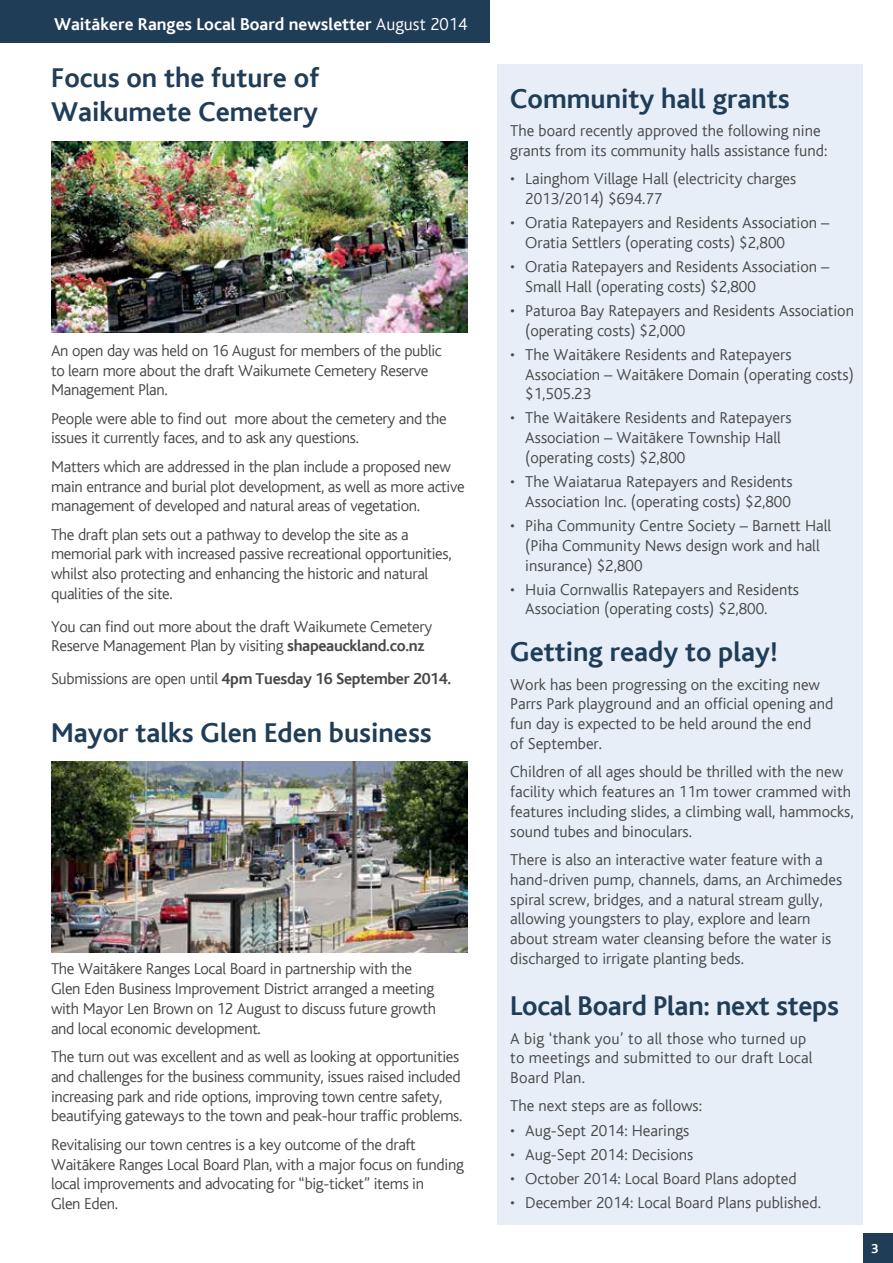
<style>
.page{position:relative;width:893px;height:1263px;background:#fff}
.page>*{position:absolute;margin:0;border:0;box-sizing:border-box;transform-origin:0 0}
.t1{font:700 28.5px/34.2px "AC Bliss";color:#203d58}
.t2{font:700 18px "AC Bliss";color:#fff}
.t3{font:300 16.5px/19.8px "AC Bliss";color:#48484a}
.t4{font:300 16.5px/19.8px "AC Bliss";letter-spacing:-.02em;color:#48484a}
.t5{font:700 16.5px "AC Bliss";letter-spacing:-.02em;color:#48484a}
.t6{font:700 13.5px "AC Bliss";color:#fff}
.s1{font-weight:300}
.s2{font-weight:700}
</style>
<div class="page">
<div style="left:863px;top:1233px;width:30px;height:30px;background:#203d58"></div>
<div style="left:497px;top:64px;width:366px;height:1161px;background:#e7eef7"></div>
<div style="left:0;top:0;width:489px;height:43px;background:#203d58"></div>
<img style="left:51px;top:141px;width:417px;height:191px">
<img style="left:51px;top:761px;width:417px;height:191px">
<p class="t2" style="left:54px;top:15px;width:415px">Waitākere Ranges Local Board newsletter <span class="s1">August 2014</span></p>
<h1 class="t1" style="left:51px;top:61px;width:270px">Focus on the future of<br>Waikumete Cemetery</h1>
<p class="t4" style="left:51px;top:341px;width:392px">An open day was held on 16 August for members of the public to learn more about the draft Waikumete Cemetery Reserve<br>Management Plan.</p>
<p class="t4" style="left:51px;top:409px;width:397px">People were able to find out more about the cemetery and the issues it currently faces, and to ask any questions.</p>
<p class="t4" style="left:51px;top:457px;width:415px">Matters which are addressed in the plan include a proposed new main entrance and burial plot development, as well as more active management of developed and natural areas of vegetation.</p>
<p class="t4" style="left:51px;top:525px;width:402px">The draft plan sets out a pathway to develop the site as a memorial park with increased passive recreational opportunities, whilst also protecting and enhancing the historic and natural qualities of the site.</p>
<p class="t4" style="left:51px;top:617px;width:383px">You can find out more about the draft Waikumete Cemetery<br>Reserve Management Plan by visiting <span class="s2">shapeauckland.co.nz</span></p>
<p class="t5" style="left:51px;top:670px;width:402px"><span class="s1">Submissions are open until</span> 4pm Tuesday 16 September 2014.</p>
<h1 class="t1" style="left:51px;top:716px;width:382px">Mayor talks Glen Eden business</h1>
<p class="t4" style="left:51px;top:959px;width:386px">The Waitākere Ranges Local Board in partnership with the Glen Eden Business Improvement District arranged a meeting with Mayor Len Brown on 12 August to discuss future growth and local economic development.</p>
<p class="t4" style="left:51px;top:1047px;width:413px">The turn out was excellent and as well as looking at opportunities and challenges for the business community, issues raised included increasing park and ride options, improving town centre safety, beautifying gateways to the town and peak-hour traffic problems.</p>
<p class="t4" style="left:51px;top:1135px;width:414px">Revitalising our town centres is a key outcome of the draft Waitākere Ranges Local Board Plan, with a major focus on funding local improvements and advocating for “big-ticket” items in<br>Glen Eden.</p>
<h1 class="t1" style="left:510px;top:82px;width:281px">Community hall grants</h1>
<p class="t3" style="left:510px;top:121px;width:319px">The board recently approved the following nine grants from its community halls assistance fund:</p>
<p class="t3" style="left:525px;top:169px;width:272px;text-indent:-15px">• Lainghom Village Hall (electricity charges<br>2013/2014) $694.77</p>
<p class="t3" style="left:525px;top:213px;width:306px;text-indent:-15px">• Oratia Ratepayers and Residents Association –<br>Oratia Settlers (operating costs) $2,800</p>
<p class="t3" style="left:525px;top:257px;width:306px;text-indent:-15px">• Oratia Ratepayers and Residents Association –<br>Small Hall (operating costs) $2,800</p>
<p class="t3" style="left:525px;top:301px;width:330px;text-indent:-15px">• Paturoa Bay Ratepayers and Residents Association (operating costs) $2,000</p>
<p class="t3" style="left:525px;top:345px;width:330px;text-indent:-15px">• The Waitākere Residents and Ratepayers<br>Association – Waitākere Domain (operating costs) $1,505.23</p>
<p class="t3" style="left:525px;top:408px;width:268px;text-indent:-15px">• The Waitākere Residents and Ratepayers<br>Association – Waitākere Township Hall (operating costs) $2,800</p>
<p class="t3" style="left:510px;top:472px;width:284px;text-align:right">• The Waiatarua Ratepayers and Residents<br>Association Inc. (operating costs) $2,800</p>
<p class="t3" style="left:525px;top:516px;width:307px;text-indent:-15px">• Piha Community Centre Society – Barnett Hall (Piha Community News design work and hall insurance) $2,800</p>
<p class="t3" style="left:525px;top:579px;width:275px;text-indent:-15px">• Huia Cornwallis Ratepayers and Residents<br>Association (operating costs) $2,800.</p>
<h1 class="t1" style="left:510px;top:635px;width:269px">Getting ready to play!</h1>
<p class="t3" style="left:510px;top:675px;width:325px">Work has been progressing on the exciting new Parrs Park playground and an official opening and fun day is expected to be held around the end<br>of September.</p>
<p class="t3" style="left:510px;top:762px;width:345px">Children of all ages should be thrilled with the new facility which features an 11m tower crammed with features including slides, a climbing wall, hammocks, sound tubes and binoculars.</p>
<p class="t3" style="left:510px;top:850px;width:333px">There is also an interactive water feature with a hand-driven pump, channels, dams, an Archimedes spiral screw, bridges, and a natural stream gully, allowing youngsters to play, explore and learn about stream water cleansing before the water is discharged to irrigate planting beds.</p>
<h1 class="t1" style="left:510px;top:989px;width:330px">Local Board Plan: next steps</h1>
<p class="t3" style="left:510px;top:1028px;width:304px">A big ‘thank you’ to all those who turned up to meetings and submitted to our draft Local<br>Board Plan.</p>
<p class="t3" style="left:510px;top:1096px;width:193px">The next steps are as follows:</p>
<p class="t3" style="left:510px;top:1120px;width:181px">• Aug-Sept 2014: Hearings</p>
<p class="t3" style="left:510px;top:1144px;width:185px">• Aug-Sept 2014: Decisions</p>
<p class="t3" style="left:510px;top:1169px;width:288px">• October 2014: Local Board Plans adopted</p>
<p class="t3" style="left:510px;top:1193px;width:312px">• December 2014: Local Board Plans published.</p>
<p class="t6" style="left:871px;top:1241px;width:9px">3</p>
</div>
